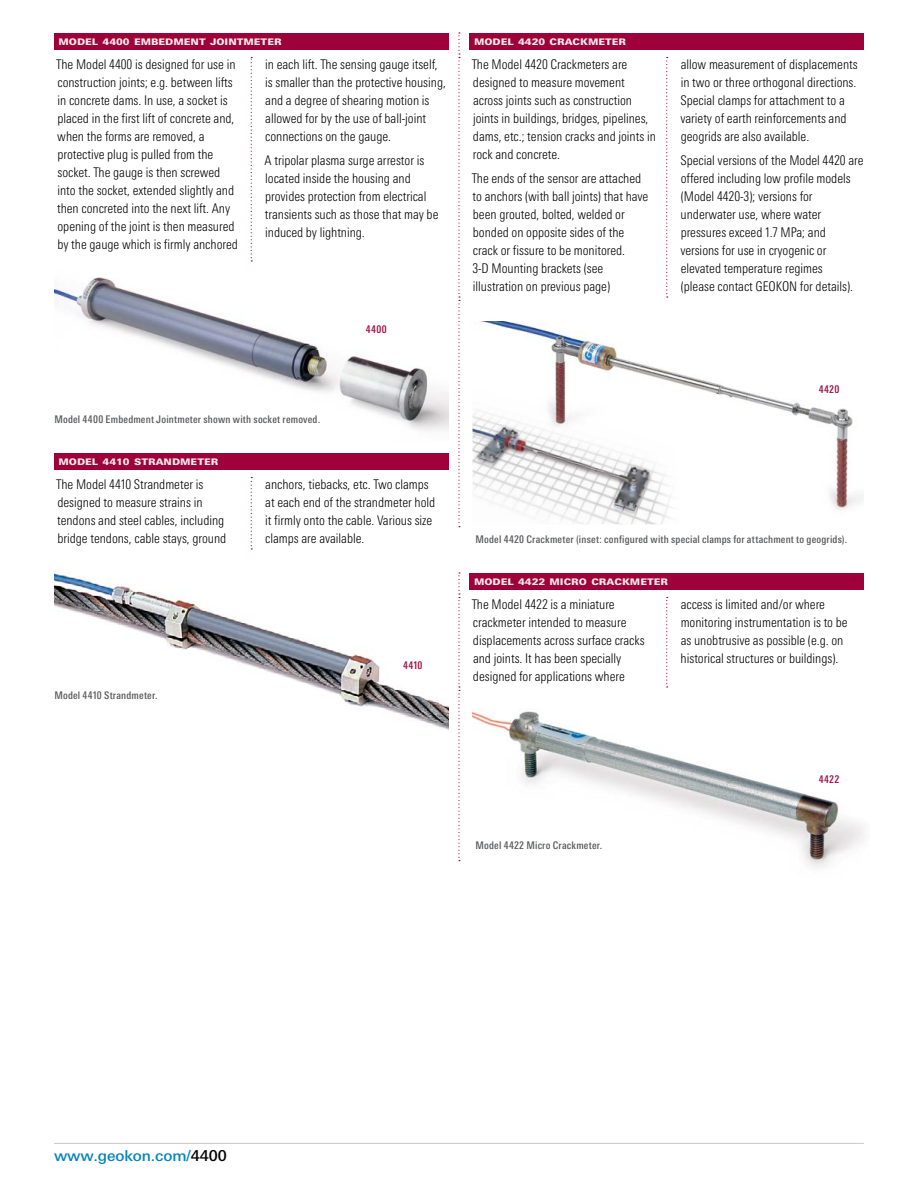
<style>
.page{position:relative;width:918px;height:1188px;background:#fff}
.page>*{position:absolute;margin:0;border:0;box-sizing:border-box;transform-origin:0 0}
.t1{font:500 15px "Univers Next Pro";letter-spacing:-.005em;color:#0083bf}
.t2{font:300 condensed 13.35px/18px "Univers Next Pro";color:#000}
.t3{font:800 12px "Univers Next Pro";color:#f7ecea}
.t4{font:500 condensed 10.5px "Univers Next Pro";letter-spacing:.02em;color:#58595b}
.t5{font:500 condensed 10.5px "Univers Next Pro";letter-spacing:.03em;color:#9e0039}
.s1{color:#000}
</style>
<div class="page">
<hr style="left:54px;top:1143px;width:810px;height:1px;background:#c7c8ca">
<div style="left:54px;top:453px;width:394px;height:17px;background:#9e0039"></div>
<svg style="left:251px;top:477px;width:1px;height:73px"></svg>
<div style="left:54px;top:33px;width:394px;height:17px;background:#9e0039"></div>
<svg style="left:251px;top:57px;width:1px;height:205px"></svg>
<div style="left:470px;top:573px;width:394px;height:17px;background:#9e0039"></div>
<svg style="left:666px;top:597px;width:2px;height:91px"></svg>
<div style="left:470px;top:33px;width:394px;height:17px;background:#9e0039"></div>
<svg style="left:666px;top:57px;width:2px;height:241px"></svg>
<img style="left:54px;top:277px;width:394px;height:154px">
<img style="left:54px;top:573px;width:394px;height:157px">
<img style="left:472px;top:322px;width:392px;height:203px">
<img style="left:473px;top:711px;width:391px;height:156px">
<img style="left:473px;top:381px;width:222px;height:143px">
<svg style="left:458px;top:32px;width:2px;height:495px"></svg>
<svg style="left:458px;top:572px;width:2px;height:289px"></svg>
<p class="t3" style="left:59px;top:33px;width:225px">Model 4400 Embedment Jointmeter</p>
<p class="t2" style="left:56px;top:55px;width:183px">The Model 4400 is designed for use in construction joints; e.g. between lifts in concrete dams. In use, a socket is placed in the first lift of concrete and, when the forms are removed, a protective plug is pulled from the socket. The gauge is then screwed into the socket, extended slightly and then concreted into the next lift. Any opening of the joint is then measured by the gauge which is firmly anchored</p>
<p class="t2" style="left:265px;top:55px;width:182px">in each lift. The sensing gauge itself, is smaller than the protective housing, and a degree of shearing motion is allowed for by the use of ball-joint connections on the gauge.</p>
<p class="t2" style="left:265px;top:151px;width:175px">A tripolar plasma surge arrestor is located inside the housing and provides protection from electrical transients such as those that may be induced by lightning.</p>
<p class="t4" style="left:54px;top:413px;width:267px">Model 4400 Embedment Jointmeter shown with socket removed.</p>
<p class="t5" style="left:366px;top:323px;width:22px">4400</p>
<p class="t3" style="left:59px;top:453px;width:161px">Model 4410 Strandmeter</p>
<p class="t2" style="left:56px;top:475px;width:172px">The Model 4410 Strandmeter is designed to measure strains in tendons and steel cables, including bridge tendons, cable stays, ground</p>
<p class="t2" style="left:265px;top:475px;width:172px">anchors, tiebacks, etc. Two clamps at each end of the strandmeter hold it firmly onto the cable. Various size clamps are available.</p>
<p class="t4" style="left:54px;top:689px;width:105px">Model 4410 Strandmeter.</p>
<p class="t5" style="left:403px;top:659px;width:21px">4410</p>
<p class="t3" style="left:474px;top:33px;width:154px">Model 4420 Crackmeter</p>
<p class="t2" style="left:472px;top:55px;width:186px">The Model 4420 Crackmeters are designed to measure movement across joints such as construction joints in buildings, bridges, pipelines, dams, etc.; tension cracks and joints in rock and concrete.</p>
<p class="t2" style="left:472px;top:169px;width:178px">The ends of the sensor are attached to anchors (with ball joints) that have been grouted, bolted, welded or bonded on opposite sides of the crack or fissure to be monitored.<br>3-D Mounting brackets (see illustration on previous page)</p>
<p class="t2" style="left:680px;top:55px;width:179px">allow measurement of displacements in two or three orthogonal directions.<br>Special clamps for attachment to a variety of earth reinforcements and geogrids are also available.</p>
<p class="t2" style="left:680px;top:151px;width:185px">Special versions of the Model 4420 are offered including low profile models (Model 4420-3); versions for underwater use, where water pressures exceed 1.7 MPa; and versions for use in cryogenic or elevated temperature regimes<br>(please contact GEOKON for details).</p>
<p class="t5" style="left:819px;top:383px;width:22px">4420</p>
<p class="t4" style="left:476px;top:533px;width:373px">Model 4420 Crackmeter (inset: configured with special clamps for attachment to geogrids).</p>
<p class="t3" style="left:474px;top:573px;width:196px">Model 4422 Micro Crackmeter</p>
<p class="t2" style="left:472px;top:595px;width:174px">The Model 4422 is a miniature crackmeter intended to measure displacements across surface cracks and joints. It has been specially designed for applications where</p>
<p class="t2" style="left:681px;top:595px;width:169px">access is limited and/or where monitoring instrumentation is to be as unobtrusive as possible (e.g. on historical structures or buildings).</p>
<p class="t4" style="left:476px;top:839px;width:128px">Model 4422 Micro Crackmeter.</p>
<p class="t5" style="left:819px;top:773px;width:22px">4422</p>
<p class="t1" style="left:54px;top:1147px;width:174px">www.geokon.com/<span class="s1">4400</span></p>
</div>
